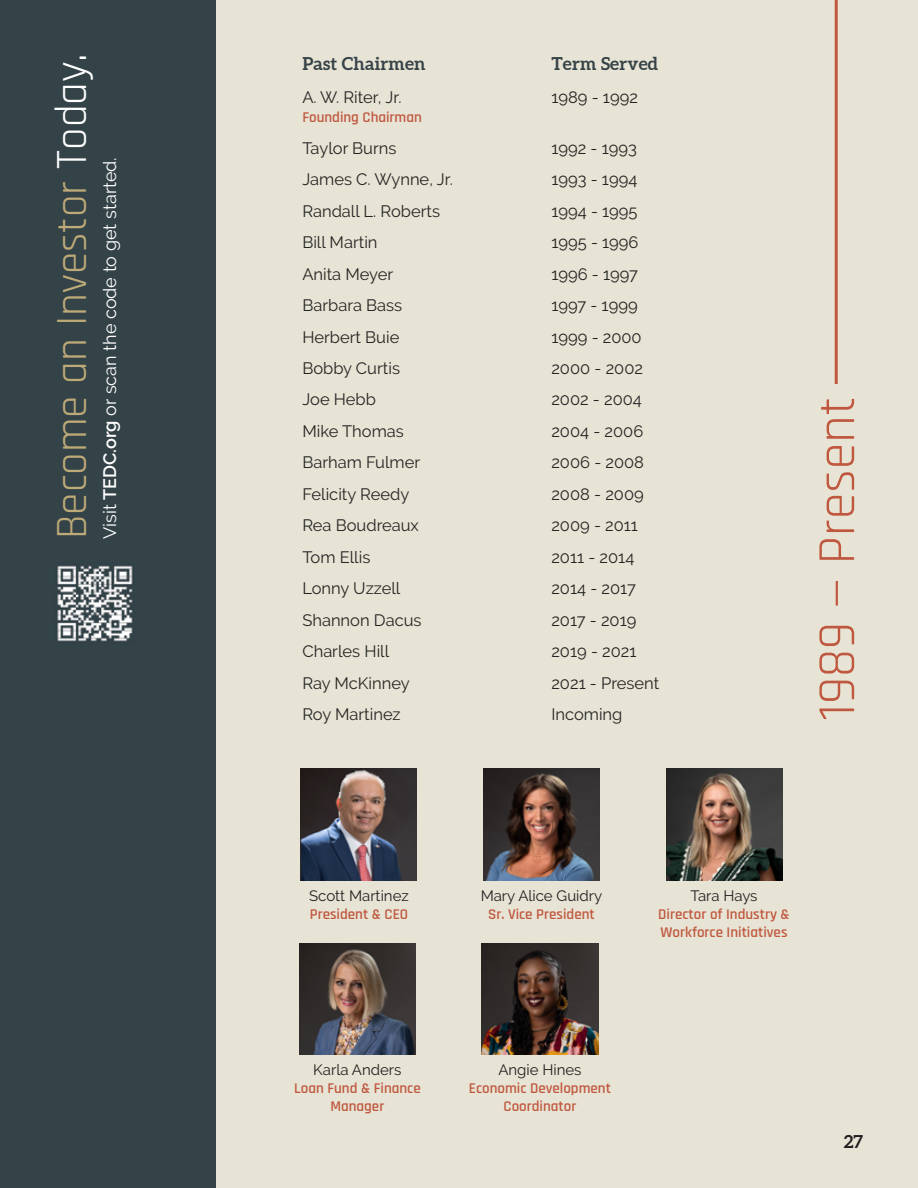
<style>
.page{position:relative;width:918px;height:1188px;background:#e7e4d5}
.page>*{position:absolute;margin:0;border:0;box-sizing:border-box;transform-origin:0 0}
.t1{font:54px "Rajdhani";color:#c05840}
.t2{font:45px "Rajdhani";color:#beaa78}
.t3{font:18px "Raleway";color:#fff}
.t4{font:700 18px "Aleo";letter-spacing:.01em;color:#374348}
.t5{font:700 18px "Aleo";color:#231f20}
.t6{font:16.5px/31.5px "Raleway";color:#242423}
.t7{font:600 15px/18px "Rajdhani";color:#c0583f;text-align:center}
.t8{font:15px "Raleway";color:#231f20}
.t9{font:600 15px "Rajdhani";color:#c05840}
.s1{color:#fff}
.s2{font-weight:600}
</style>
<div class="page">
<hr style="left:835px;top:0;width:3px;height:384px;background:#c05840">
<div style="left:0;top:0;width:216px;height:1188px;background:#344348"></div>
<img style="left:57px;top:565px;width:76px;height:77px">
<img style="left:301px;top:769px;width:116px;height:111px">
<img style="left:483px;top:769px;width:117px;height:111px">
<img style="left:666px;top:769px;width:116px;height:111px">
<img style="left:299px;top:944px;width:116px;height:111px">
<img style="left:482px;top:944px;width:116px;height:111px">
<h2 class="t2" style="left:46px;top:539px;width:488px;rotate:-90deg">Become an Investor <span class="s1">Today.</span></h2>
<p class="t3" style="left:99px;top:539px;width:383px;rotate:-90deg">Visit <span class="s2">TEDC.org</span> or scan the code to get started.</p>
<p class="t4" style="left:302px;top:52px;width:125px">Past Chairmen</p>
<p class="t6" style="left:302px;top:81px;width:101px">A. W. Riter, Jr.</p>
<p class="t9" style="left:302px;top:108px;width:121px">Founding Chairman</p>
<p class="t6" style="left:302px;top:132px;width:152px">Taylor Burns<br>James C. Wynne, Jr.<br>Randall L. Roberts<br>Bill Martin<br>Anita Meyer<br>Barbara Bass<br>Herbert Buie<br>Bobby Curtis<br>Joe Hebb<br>Mike Thomas<br>Barham Fulmer<br>Felicity Reedy<br>Rea Boudreaux<br>Tom Ellis<br>Lonny Uzzell<br>Shannon Dacus<br>Charles Hill<br>Ray McKinney<br>Roy Martinez</p>
<p class="t4" style="left:551px;top:52px;width:108px">Term Served</p>
<p class="t6" style="left:551px;top:81px;width:88px">1989 - 1992</p>
<p class="t6" style="left:551px;top:132px;width:109px">1992 - 1993<br>1993 - 1994<br>1994 - 1995<br>1995 - 1996<br>1996 - 1997<br>1997 - 1999<br>1999 - 2000<br>2000 - 2002<br>2002 - 2004<br>2004 - 2006<br>2006 - 2008<br>2008 - 2009<br>2009 - 2011<br>2011 - 2014<br>2014 - 2017<br>2017 - 2019<br>2019 - 2021<br>2021 - Present<br>Incoming</p>
<h1 class="t1" style="left:806px;top:721px;width:326px;rotate:-90deg">1989 — Present</h1>
<p class="t8" style="left:309px;top:887px;width:101px">Scott Martinez</p>
<p class="t7" style="left:310px;top:905px;width:100px">President &amp; CEO</p>
<p class="t8" style="left:481px;top:887px;width:123px">Mary Alice Guidry</p>
<p class="t7" style="left:488px;top:905px;width:108px">Sr. Vice President</p>
<p class="t8" style="left:691px;top:887px;width:69px">Tara Hays</p>
<p class="t7" style="left:658px;top:905px;width:133px;text-align:left">Director of Industry &amp;<br>Workforce Initiatives</p>
<p class="t8" style="left:313px;top:1061px;width:90px">Karla Anders</p>
<p class="t7" style="left:294px;top:1080px;width:128px">Loan Fund &amp; Finance<br>Manager</p>
<p class="t8" style="left:498px;top:1061px;width:85px">Angie Hines</p>
<p class="t7" style="left:469px;top:1080px;width:143px">Economic Development<br>Coordinator</p>
<p class="t5" style="left:844px;top:1131px;width:21px">27</p>
</div>
